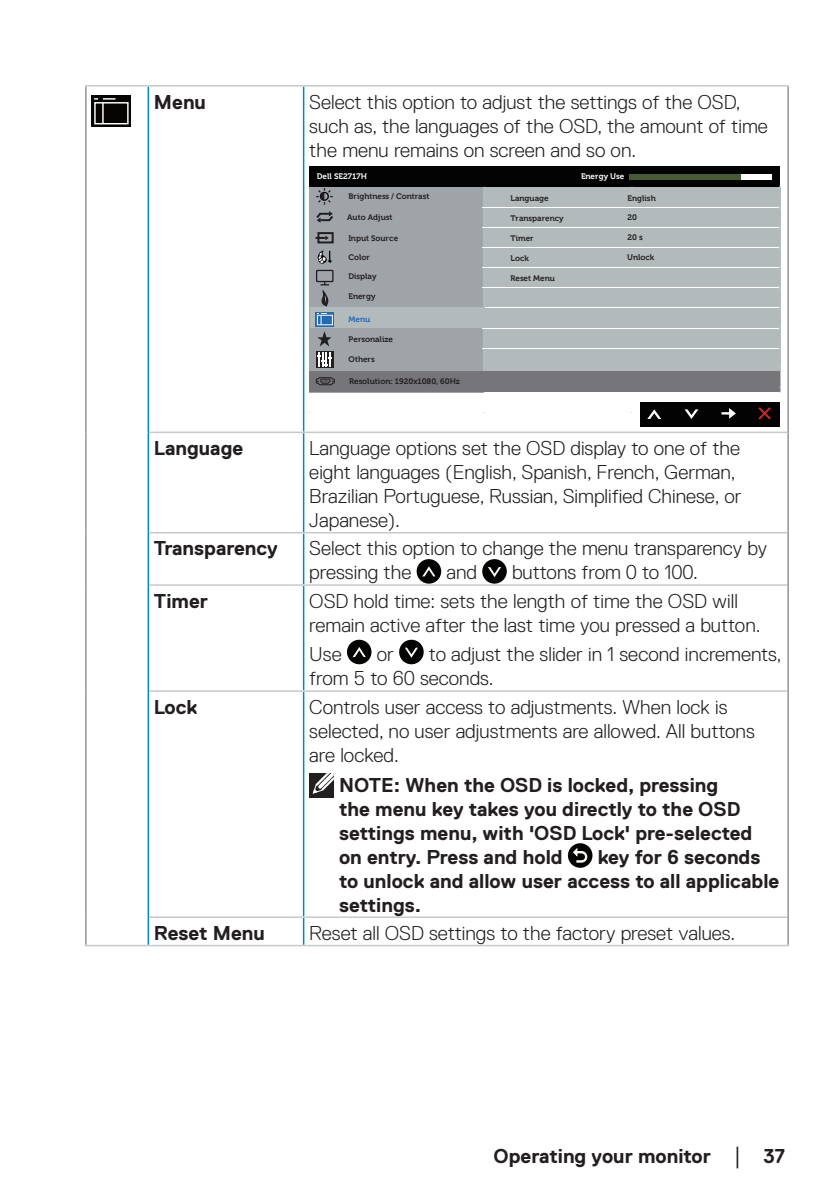
<style>
.page{position:relative;width:840px;height:1191px;background:#fff}
.page>*{position:absolute;margin:0;border:0;box-sizing:border-box;transform-origin:0 0}
.Table_Paragraph{font:300 20px/24px "Dell Replica";color:#231f20}
.Note{font:700 20px/24px "Dell Replica";color:#231f20}
.Table_Paragraph_bold{font:700 20px "Dell Replica";color:#231f20}
.t1{font:700 8px "Museo For Dell";color:#231f20}
.t2{font:700 8px "Museo For Dell";color:#fff}
.t3{font:700 8px "Museo For Dell";color:#1f6bb5}
.s1{font-family:"Times New Roman";font-weight:400;font-size:18px}
</style>
<div class="page">
<hr style="left:147px;top:87px;width:2px;height:345px;background:#0087cb">
<hr style="left:303px;top:87px;width:1px;height:344px;background:#0087cb">
<hr style="left:147px;top:432px;width:2px;height:101px;background:#0087cb">
<hr style="left:303px;top:433px;width:1px;height:99px;background:#0087cb">
<hr style="left:147px;top:533px;width:2px;height:52px;background:#0087cb">
<hr style="left:303px;top:533px;width:1px;height:51px;background:#0087cb">
<hr style="left:147px;top:585px;width:2px;height:106px;background:#0087cb">
<hr style="left:303px;top:586px;width:1px;height:104px;background:#0087cb">
<hr style="left:147px;top:691px;width:2px;height:226px;background:#0087cb">
<hr style="left:303px;top:692px;width:1px;height:224px;background:#0087cb">
<hr style="left:147px;top:917px;width:2px;height:27px;background:#0087cb">
<svg style="left:303px;top:918px;width:1px;height:26px"></svg>
<hr style="left:85px;top:85px;width:63px;height:2px;background:#c7c8ca">
<hr style="left:85px;top:87px;width:2px;height:345px;background:#939598">
<hr style="left:85px;top:432px;width:2px;height:101px;background:#939598">
<hr style="left:85px;top:533px;width:2px;height:52px;background:#939598">
<hr style="left:85px;top:585px;width:2px;height:106px;background:#939598">
<hr style="left:85px;top:691px;width:2px;height:226px;background:#939598">
<hr style="left:85px;top:917px;width:2px;height:27px;background:#939598">
<hr style="left:148px;top:85px;width:155px;height:2px;background:#c7c8ca">
<hr style="left:303px;top:85px;width:485px;height:2px;background:#c7c8ca">
<hr style="left:149px;top:431px;width:154px;height:2px;background:#c7c8ca">
<hr style="left:303px;top:431px;width:484px;height:2px;background:#c7c8ca">
<hr style="left:149px;top:532px;width:154px;height:1px;background:#c7c8ca">
<hr style="left:303px;top:532px;width:484px;height:1px;background:#c7c8ca">
<hr style="left:149px;top:584px;width:154px;height:2px;background:#c7c8ca">
<hr style="left:303px;top:584px;width:484px;height:2px;background:#c7c8ca">
<hr style="left:149px;top:690px;width:154px;height:2px;background:#c7c8ca">
<hr style="left:303px;top:690px;width:484px;height:2px;background:#c7c8ca">
<hr style="left:149px;top:916px;width:154px;height:2px;background:#c7c8ca">
<hr style="left:303px;top:916px;width:484px;height:2px;background:#c7c8ca">
<hr style="left:787px;top:87px;width:1px;height:345px;background:#939598">
<hr style="left:787px;top:432px;width:1px;height:101px;background:#939598">
<hr style="left:787px;top:533px;width:1px;height:52px;background:#939598">
<hr style="left:787px;top:585px;width:1px;height:106px;background:#939598">
<hr style="left:787px;top:691px;width:1px;height:226px;background:#939598">
<svg style="left:787px;top:917px;width:1px;height:27px"></svg>
<hr style="left:85px;top:944px;width:63px;height:2px;background:#c7c8ca">
<hr style="left:148px;top:944px;width:155px;height:2px;background:#c7c8ca">
<hr style="left:303px;top:944px;width:485px;height:2px;background:#c7c8ca">
<div style="left:91px;top:95px;width:40px;height:32px;background:#050403"></div>
<svg style="left:94px;top:98px;width:35px;height:27px"></svg>
<div style="left:309px;top:166px;width:470px;height:21px;background:#030303"></div>
<div style="left:309px;top:187px;width:175px;height:205px;background:#9fa4a8"></div>
<div style="left:483px;top:187px;width:297px;height:205px;background:#b2babc"></div>
<div style="left:309px;top:371px;width:470px;height:20px;background:#767579"></div>
<div style="left:629px;top:175px;width:143px;height:5px;background:#fff"></div>
<div style="left:629px;top:175px;width:111px;height:5px;background:#465b31"></div>
<svg style="left:317px;top:331px;width:14px;height:15px"></svg>
<svg style="left:316px;top:351px;width:17px;height:17px"></svg>
<svg style="left:317px;top:352px;width:15px;height:14px"></svg>
<hr style="left:482px;top:207px;width:296px;height:1px;background:#fff">
<hr style="left:482px;top:227px;width:296px;height:1px;background:#fff">
<hr style="left:482px;top:247px;width:296px;height:1px;background:#fff">
<hr style="left:482px;top:267px;width:296px;height:1px;background:#fff">
<hr style="left:482px;top:287px;width:296px;height:1px;background:#fff">
<hr style="left:482px;top:308px;width:296px;height:1px;background:#fff">
<hr style="left:482px;top:328px;width:296px;height:1px;background:#fff">
<hr style="left:482px;top:348px;width:296px;height:1px;background:#fff">
<div style="left:310px;top:308px;width:174px;height:20px;background:#b2babc"></div>
<svg style="left:316px;top:188px;width:17px;height:35px"></svg>
<div style="left:317px;top:232px;width:16px;height:11px;border:2px solid #231f20"></div>
<svg style="left:315px;top:236px;width:13px;height:4px"></svg>
<svg style="left:315px;top:377px;width:20px;height:9px"></svg>
<div style="left:316px;top:269px;width:17px;height:13px;border:1px solid #231f20"></div>
<svg style="left:319px;top:281px;width:10px;height:25px"></svg>
<svg style="left:316px;top:312px;width:18px;height:14px"></svg>
<div style="left:317px;top:315px;width:15px;height:10px;border:1px solid #fff"></div>
<svg style="left:317px;top:313px;width:9px;height:12px"></svg>
<svg style="left:317px;top:250px;width:14px;height:14px"></svg>
<div style="left:639px;top:402px;width:140px;height:25px;background:#030303"></div>
<svg style="left:647px;top:409px;width:14px;height:10px"></svg>
<svg style="left:684px;top:409px;width:14px;height:10px"></svg>
<svg style="left:721px;top:408px;width:14px;height:11px"></svg>
<svg style="left:758px;top:407px;width:13px;height:13px"></svg>
<div style="left:416px;top:559px;width:25px;height:24px;background:#040503;border-radius:50%"></div>
<svg style="left:422px;top:566px;width:13px;height:10px"></svg>
<div style="left:482px;top:559px;width:24px;height:24px;background:#040503;border-radius:50%"></div>
<svg style="left:488px;top:567px;width:13px;height:10px"></svg>
<div style="left:347px;top:640px;width:24px;height:24px;background:#040503;border-radius:50%"></div>
<svg style="left:352px;top:647px;width:13px;height:10px"></svg>
<div style="left:399px;top:640px;width:24px;height:24px;background:#040503;border-radius:50%"></div>
<svg style="left:405px;top:647px;width:13px;height:11px"></svg>
<div style="left:309px;top:773px;width:24px;height:24px;background:#231f20"></div>
<svg style="left:312px;top:773px;width:22px;height:21px"></svg>
<svg style="left:567px;top:843px;width:25px;height:24px"></svg>
<svg style="left:572px;top:847px;width:15px;height:16px"></svg>
<p class="Table_Paragraph_bold" style="left:154px;top:90px;width:54px">Menu</p>
<p class="Table_Paragraph" style="left:309px;top:90px;width:459px">Select this option to adjust the settings of the OSD, such as, the languages of the OSD, the amount of time the menu remains on screen and so on.</p>
<p class="t1" style="left:348px;top:192px;width:82px">Brightness / Contrast</p>
<p class="t2" style="left:317px;top:172px;width:51px">Dell SE2717H</p>
<p class="t2" style="left:580px;top:172px;width:45px">Energy Use</p>
<p class="t1" style="left:627px;top:194px;width:30px">English</p>
<p class="t1" style="left:627px;top:213px;width:11px">20</p>
<p class="t1" style="left:627px;top:232px;width:17px">20 s</p>
<p class="t1" style="left:626px;top:252px;width:29px">Unlock</p>
<p class="t1" style="left:510px;top:194px;width:40px">Language</p>
<p class="t1" style="left:510px;top:213px;width:55px">Transparency</p>
<p class="t1" style="left:510px;top:233px;width:25px">Timer</p>
<p class="t1" style="left:510px;top:253px;width:20px">Lock</p>
<p class="t1" style="left:510px;top:274px;width:46px">Reset Menu</p>
<p class="t1" style="left:347px;top:213px;width:47px">Auto Adjust</p>
<p class="t1" style="left:348px;top:234px;width:51px">Input Source</p>
<p class="t1" style="left:348px;top:252px;width:23px">Color</p>
<p class="t1" style="left:348px;top:272px;width:30px">Display</p>
<p class="t1" style="left:348px;top:292px;width:29px">Energy</p>
<p class="t1" style="left:348px;top:334px;width:46px">Personalize</p>
<p class="t1" style="left:348px;top:355px;width:28px">Others</p>
<p class="t3" style="left:348px;top:314px;width:23px">Menu</p>
<p class="t1" style="left:349px;top:377px;width:112px">Resolution: 1920x1080, 60Hz</p>
<p class="Table_Paragraph_bold" style="left:154px;top:437px;width:91px">Language</p>
<p class="Table_Paragraph" style="left:309px;top:436px;width:433px">Language options set the OSD display to one of the eight languages (English, Spanish, French, German, Brazilian Portuguese, Russian, Simplified Chinese, or Japanese).</p>
<p class="Table_Paragraph_bold" style="left:154px;top:537px;width:125px">Transparency</p>
<p class="Table_Paragraph" style="left:309px;top:536px;width:459px">Select this option to change the menu transparency by pressing the</p>
<p class="Table_Paragraph" style="left:446px;top:560px;width:32px">and</p>
<p class="Table_Paragraph" style="left:511px;top:560px;width:187px">buttons from 0 to 100.</p>
<p class="Table_Paragraph_bold" style="left:154px;top:590px;width:55px">Timer</p>
<p class="Table_Paragraph" style="left:309px;top:589px;width:452px">OSD hold time: sets the length of time the OSD will remain active after the last time you pressed a button.</p>
<p class="Table_Paragraph" style="left:309px;top:642px;width:34px">Use</p>
<p class="Table_Paragraph" style="left:376px;top:642px;width:19px">or</p>
<p class="Table_Paragraph" style="left:309px;top:642px;width:473px;text-indent:119px">to adjust the slider in 1 second increments, from 5 to 60 seconds.</p>
<p class="Table_Paragraph_bold" style="left:154px;top:696px;width:45px">Lock</p>
<p class="Table_Paragraph" style="left:309px;top:695px;width:446px">Controls user access to adjustments. When lock is selected, no user adjustments are allowed. All buttons are locked.</p>
<p class="Note" style="left:339px;top:772px;width:414px">NOTE: When the OSD is locked, pressing the menu key takes you directly to the OSD settings menu, with 'OSD Lock' pre-selected on entry. Press and hold</p>
<p class="Note" style="left:339px;top:844px;width:441px;text-indent:258px">key for 6 seconds to unlock and allow user access to all applicable settings.</p>
<p class="Table_Paragraph_bold" style="left:154px;top:922px;width:112px">Reset Menu</p>
<p class="Table_Paragraph" style="left:309px;top:921px;width:427px">Reset all OSD settings to the factory preset values.</p>
<p class="Note" style="left:493px;top:1143px;width:293px">Operating your monitor <span class="s1">│</span> 37</p>
</div>
